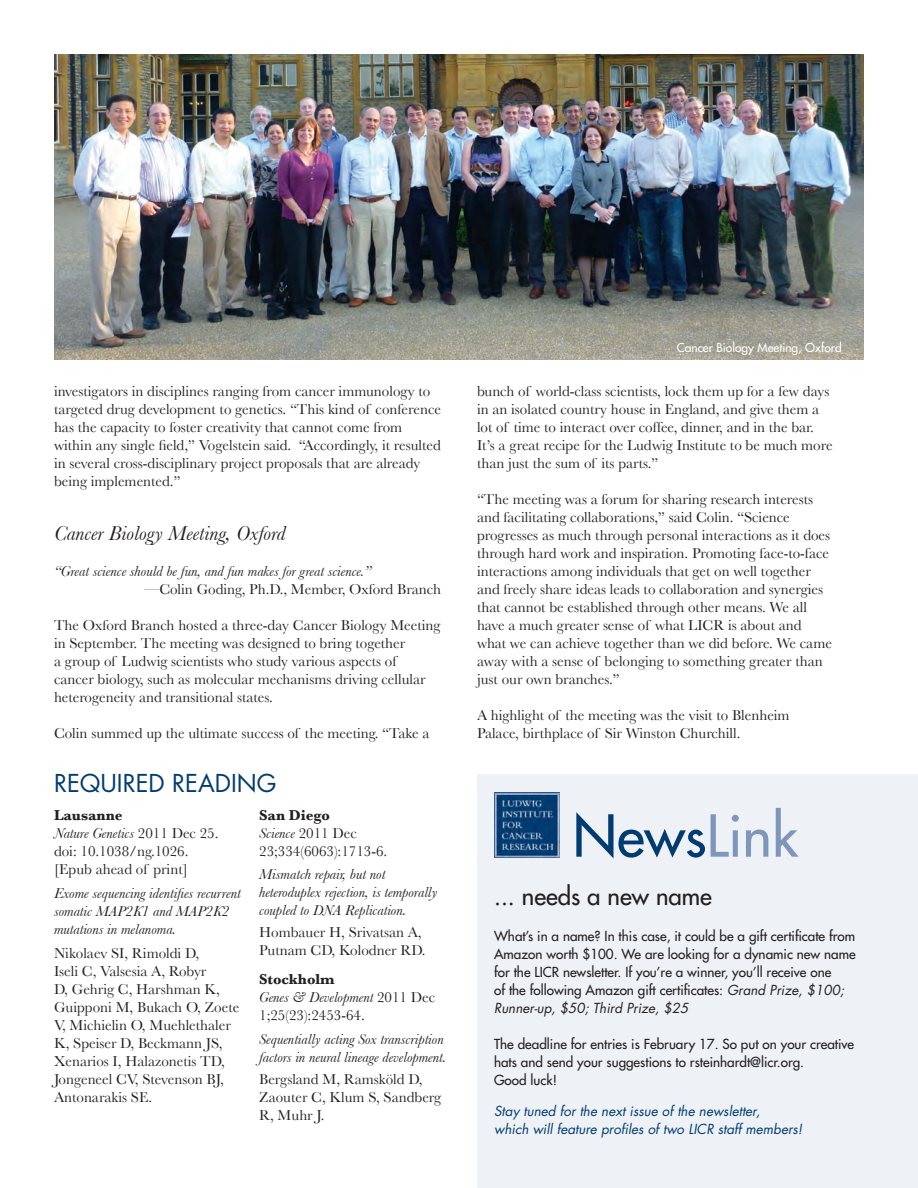
<style>
.page{position:relative;width:918px;height:1188px;background:#fff}
.page>*{position:absolute;margin:0;border:0;box-sizing:border-box;transform-origin:0 0}
.t1{font:24px "Futura";color:#231f20}
.Plain_Text{font:24px "Futura";color:#003c72}
.t2{font:italic 21px "Baskerville";color:#231f20}
.t3{font:15px/18px "Baskerville";color:#231f20}
.t4{font:italic 15px/18px "Baskerville";color:#231f20}
.t5{font:700 15px "Baskerville";color:#231f20}
.t6{font:13.5px/18px "Futura";color:#231f20}
.t7{font:italic 13.5px/18px "Futura";color:#003c72}
.t8{font:12px "Futura";color:#fff}
.s1{font-style:italic}
</style>
<div class="page">
<div style="left:477px;top:774px;width:441px;height:414px;background:#eef1f6"></div>
<img style="left:494px;top:792px;width:65px;height:65px">
<svg style="left:711px;top:808px;width:88px;height:49px"></svg>
<svg style="left:576px;top:812px;width:129px;height:46px"></svg>
<img style="left:54px;top:54px;width:810px;height:306px">
<p class="t3" style="left:54px;top:382px;width:388px">investigators in disciplines ranging from cancer immunology to targeted drug development to genetics. “This kind of conference has the capacity to foster creativity that cannot come from within any single field,” Vogelstein said. “Accordingly, it resulted in several cross-disciplinary project proposals that are already being implemented.”</p>
<p class="t2" style="left:54px;top:521px;width:233px">Cancer Biology Meeting, Oxford</p>
<p class="t4" style="left:54px;top:562px;width:319px">“Great science should be fun, and fun makes for great science.”</p>
<p class="t3" style="left:144px;top:580px;width:298px">—Colin Goding, Ph.D., Member, Oxford Branch</p>
<p class="t3" style="left:54px;top:616px;width:388px">The Oxford Branch hosted a three-day Cancer Biology Meeting in September. The meeting was designed to bring together<br>a group of Ludwig scientists who study various aspects of<br>cancer biology, such as molecular mechanisms driving cellular heterogeneity and transitional states.</p>
<p class="t3" style="left:54px;top:724px;width:377px">Colin summed up the ultimate success of the meeting. “Take a</p>
<p class="Plain_Text" style="left:54px;top:767px;width:224px">REQUIRED READING</p>
<p class="t5" style="left:54px;top:806px;width:70px">Lausanne</p>
<p class="t3" style="left:54px;top:824px;width:166px"><span class="s1">Nature Genetics</span> 2011 Dec 25. doi: 10.1038/ng.1026. [Epub ahead of print]</p>
<p class="t4" style="left:54px;top:884px;width:188px">Exome sequencing identifies recurrent somatic MAP2K1 and MAP2K2 mutations in melanoma.</p>
<p class="t3" style="left:54px;top:944px;width:187px">Nikolaev SI, Rimoldi D,<br>Iseli C, Valsesia A, Robyr<br>D, Gehrig C, Harshman K,<br>Guipponi M, Bukach O, Zoete<br>V, Michielin O, Muehlethaler<br>K, Speiser D, Beckmann JS,<br>Xenarios I, Halazonetis TD,<br>Jongeneel CV, Stevenson BJ,<br>Antonarakis SE.</p>
<p class="t5" style="left:259px;top:806px;width:72px">San Diego</p>
<p class="t3" style="left:259px;top:824px;width:130px"><span class="s1">Science</span> 2011 Dec<br>23;334(6063):1713-6.</p>
<p class="t4" style="left:259px;top:865px;width:180px">Mismatch repair, but not heteroduplex rejection, is temporally coupled to DNA Replication.</p>
<p class="t3" style="left:259px;top:923px;width:168px">Hombauer H, Srivatsan A,<br>Putnam CD, Kolodner RD.</p>
<p class="t5" style="left:259px;top:970px;width:77px">Stockholm</p>
<p class="t3" style="left:259px;top:988px;width:178px"><span class="s1">Genes &amp; Development</span> 2011 Dec<br>1;25(23):2453-64.</p>
<p class="t4" style="left:259px;top:1030px;width:189px">Sequentially acting Sox transcription factors in neural lineage development.</p>
<p class="t3" style="left:259px;top:1070px;width:184px">Bergsland M, Ramsköld D,<br>Zaouter C, Klum S, Sandberg<br>R, Muhr J.</p>
<p class="t8" style="left:677px;top:339px;width:166px">Cancer Biology Meeting, Oxford</p>
<p class="t3" style="left:477px;top:382px;width:357px">bunch of world-class scientists, lock them up for a few days in an isolated country house in England, and give them a lot of time to interact over coffee, dinner, and in the bar.<br>It’s a great recipe for the Ludwig Institute to be much more than just the sum of its parts.”</p>
<p class="t3" style="left:477px;top:490px;width:356px">“The meeting was a forum for sharing research interests and facilitating collaborations,” said Colin. “Science progresses as much through personal interactions as it does through hard work and inspiration. Promoting face-to-face interactions among individuals that get on well together and freely share ideas leads to collaboration and synergies that cannot be established through other means. We all have a much greater sense of what LICR is about and what we can achieve together than we did before. We came away with a sense of belonging to something greater than just our own branches.”</p>
<p class="t3" style="left:477px;top:706px;width:314px">A highlight of the meeting was the visit to Blenheim<br>Palace, birthplace of Sir Winston Churchill.</p>
<p class="t1" style="left:494px;top:881px;width:219px">... needs a new name</p>
<p class="t6" style="left:494px;top:927px;width:363px">What’s in a name? In this case, it could be a gift certificate from Amazon worth $100. We are looking for a dynamic new name for the LICR newsletter. If you’re a winner, you’ll receive one<br>of the following Amazon gift certificates: <span class="s1">Grand Prize, $100; Runner-up, $50; Third Prize, $25</span></p>
<p class="t6" style="left:494px;top:1035px;width:362px">The deadline for entries is February 17. So put on your creative hats and send your suggestions to rsteinhardt@licr.org.<br>Good luck!</p>
<p class="t7" style="left:494px;top:1102px;width:310px">Stay tuned for the next issue of the newsletter,<br>which will feature profiles of two LICR staff members!</p>
</div>
